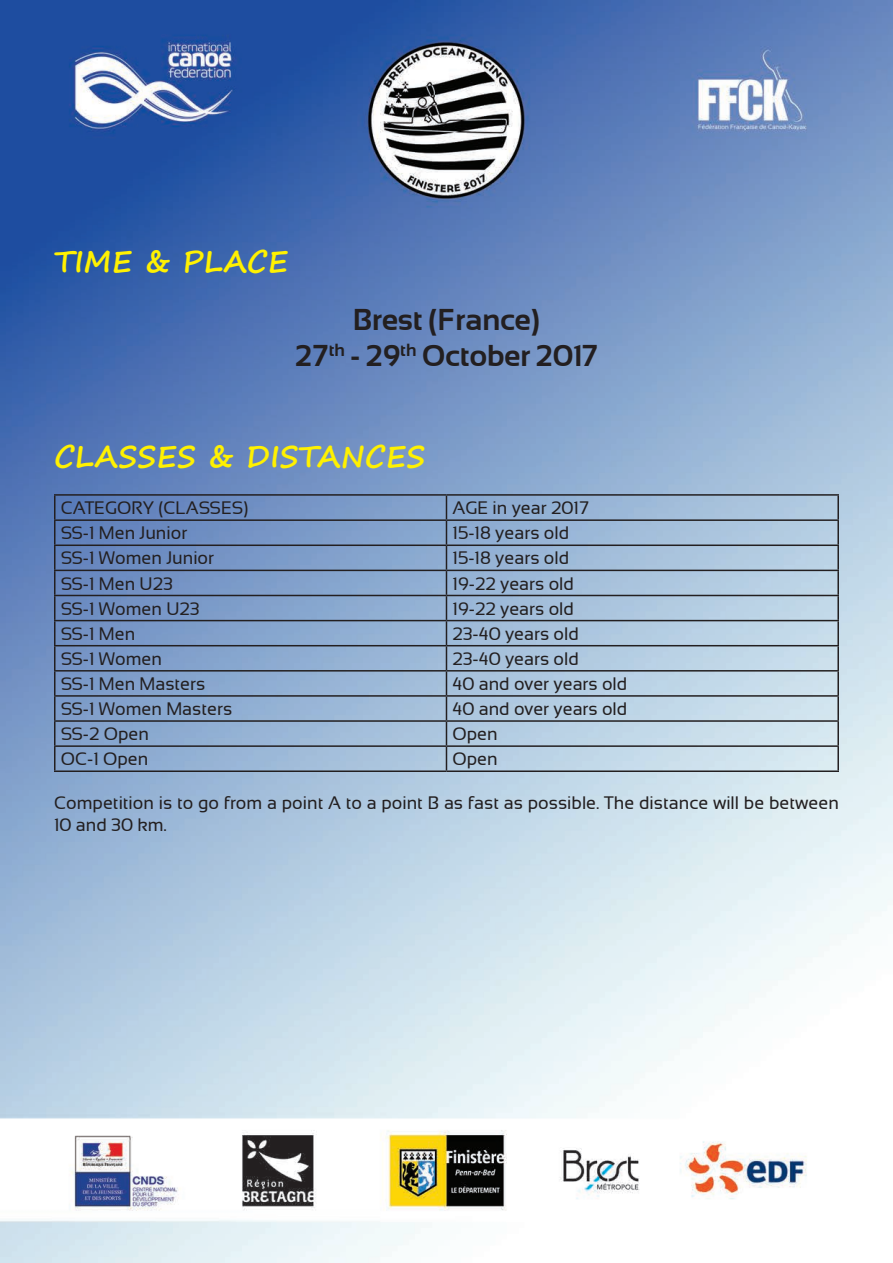
<style>
.page{position:relative;width:893px;height:1263px;background:#fff}
.page>*{position:absolute;margin:0;border:0;box-sizing:border-box;transform-origin:0 0}
.t1{font:700 30px/36px "Sansation";color:#231f20;text-align:center}
.t2{font:700 30px "Segoe Print";color:#fff101}
.t3{font:18px/21.6px "Sansation";color:#231f20}
</style>
<div class="page">
<img style="left:0;top:0;width:893px;height:1263px">
<hr style="left:54px;top:494px;width:392px;height:2px;background:#231f20">
<hr style="left:54px;top:496px;width:2px;height:23px;background:#231f20">
<hr style="left:446px;top:494px;width:393px;height:2px;background:#231f20">
<hr style="left:837px;top:496px;width:2px;height:23px;background:#231f20">
<hr style="left:54px;top:519px;width:392px;height:2px;background:#231f20">
<hr style="left:54px;top:521px;width:2px;height:23px;background:#231f20">
<hr style="left:446px;top:519px;width:393px;height:2px;background:#231f20">
<hr style="left:837px;top:521px;width:2px;height:23px;background:#231f20">
<hr style="left:54px;top:544px;width:392px;height:2px;background:#231f20">
<hr style="left:54px;top:546px;width:2px;height:24px;background:#231f20">
<hr style="left:446px;top:544px;width:393px;height:2px;background:#231f20">
<hr style="left:837px;top:546px;width:2px;height:24px;background:#231f20">
<hr style="left:54px;top:570px;width:392px;height:1px;background:#231f20">
<hr style="left:54px;top:571px;width:2px;height:24px;background:#231f20">
<hr style="left:446px;top:570px;width:393px;height:1px;background:#231f20">
<hr style="left:837px;top:571px;width:2px;height:24px;background:#231f20">
<hr style="left:54px;top:595px;width:392px;height:1px;background:#231f20">
<hr style="left:54px;top:596px;width:2px;height:24px;background:#231f20">
<hr style="left:446px;top:595px;width:393px;height:1px;background:#231f20">
<hr style="left:837px;top:596px;width:2px;height:24px;background:#231f20">
<hr style="left:54px;top:620px;width:392px;height:1px;background:#231f20">
<hr style="left:54px;top:621px;width:2px;height:24px;background:#231f20">
<hr style="left:446px;top:620px;width:393px;height:1px;background:#231f20">
<hr style="left:837px;top:621px;width:2px;height:24px;background:#231f20">
<hr style="left:54px;top:645px;width:392px;height:1px;background:#231f20">
<hr style="left:54px;top:646px;width:2px;height:24px;background:#231f20">
<hr style="left:446px;top:645px;width:393px;height:1px;background:#231f20">
<hr style="left:837px;top:646px;width:2px;height:24px;background:#231f20">
<hr style="left:54px;top:670px;width:392px;height:1px;background:#231f20">
<hr style="left:54px;top:671px;width:2px;height:24px;background:#231f20">
<hr style="left:446px;top:670px;width:393px;height:1px;background:#231f20">
<hr style="left:837px;top:671px;width:2px;height:24px;background:#231f20">
<hr style="left:54px;top:695px;width:392px;height:2px;background:#231f20">
<hr style="left:54px;top:697px;width:2px;height:23px;background:#231f20">
<hr style="left:446px;top:695px;width:393px;height:2px;background:#231f20">
<hr style="left:837px;top:697px;width:2px;height:23px;background:#231f20">
<hr style="left:54px;top:720px;width:392px;height:2px;background:#231f20">
<hr style="left:54px;top:722px;width:2px;height:23px;background:#231f20">
<hr style="left:446px;top:720px;width:393px;height:2px;background:#231f20">
<hr style="left:837px;top:722px;width:2px;height:23px;background:#231f20">
<hr style="left:54px;top:745px;width:392px;height:2px;background:#231f20">
<hr style="left:54px;top:747px;width:2px;height:23px;background:#231f20">
<hr style="left:446px;top:745px;width:393px;height:2px;background:#231f20">
<svg style="left:446px;top:496px;width:1px;height:274px"></svg>
<hr style="left:837px;top:747px;width:2px;height:23px;background:#231f20">
<hr style="left:54px;top:770px;width:392px;height:2px;background:#231f20">
<hr style="left:446px;top:770px;width:393px;height:2px;background:#231f20">
<h1 class="t2" style="left:54px;top:234px;width:236px">TIME &amp; PLACE</h1>
<h1 class="t1" style="left:295px;top:301px;width:304px">Brest (France)<br>27<sup>th</sup> - 29<sup>th</sup> October 2017</h1>
<h1 class="t2" style="left:54px;top:428px;width:373px">CLASSES &amp; DISTANCES</h1>
<p class="t3" style="left:61px;top:497px;width:189px">CATEGORY (CLASSES)</p>
<p class="t3" style="left:452px;top:497px;width:138px">AGE in year 2017</p>
<p class="t3" style="left:61px;top:522px;width:128px">SS-1 Men Junior</p>
<p class="t3" style="left:452px;top:522px;width:118px">15-18 years old</p>
<p class="t3" style="left:61px;top:547px;width:155px">SS-1 Women Junior</p>
<p class="t3" style="left:452px;top:547px;width:118px">15-18 years old</p>
<p class="t3" style="left:61px;top:572px;width:114px">SS-1 Men U23</p>
<p class="t3" style="left:452px;top:572px;width:123px">19-22 years old</p>
<p class="t3" style="left:61px;top:598px;width:140px">SS-1 Women U23</p>
<p class="t3" style="left:452px;top:598px;width:123px">19-22 years old</p>
<p class="t3" style="left:61px;top:623px;width:76px">SS-1 Men</p>
<p class="t3" style="left:452px;top:623px;width:128px">23-40 years old</p>
<p class="t3" style="left:61px;top:648px;width:103px">SS-1 Women</p>
<p class="t3" style="left:452px;top:648px;width:128px">23-40 years old</p>
<p class="t3" style="left:61px;top:673px;width:146px">SS-1 Men Masters</p>
<p class="t3" style="left:452px;top:673px;width:176px">40 and over years old</p>
<p class="t3" style="left:61px;top:698px;width:173px">SS-1 Women Masters</p>
<p class="t3" style="left:452px;top:698px;width:176px">40 and over years old</p>
<p class="t3" style="left:61px;top:723px;width:90px">SS-2 Open</p>
<p class="t3" style="left:452px;top:723px;width:47px">Open</p>
<p class="t3" style="left:61px;top:748px;width:89px">OC-1 Open</p>
<p class="t3" style="left:452px;top:748px;width:47px">Open</p>
<p class="t3" style="left:54px;top:792px;width:786px">Competition is to go from a point A to a point B as fast as possible. The distance will be between<br>10 and 30 km.</p>
</div>
